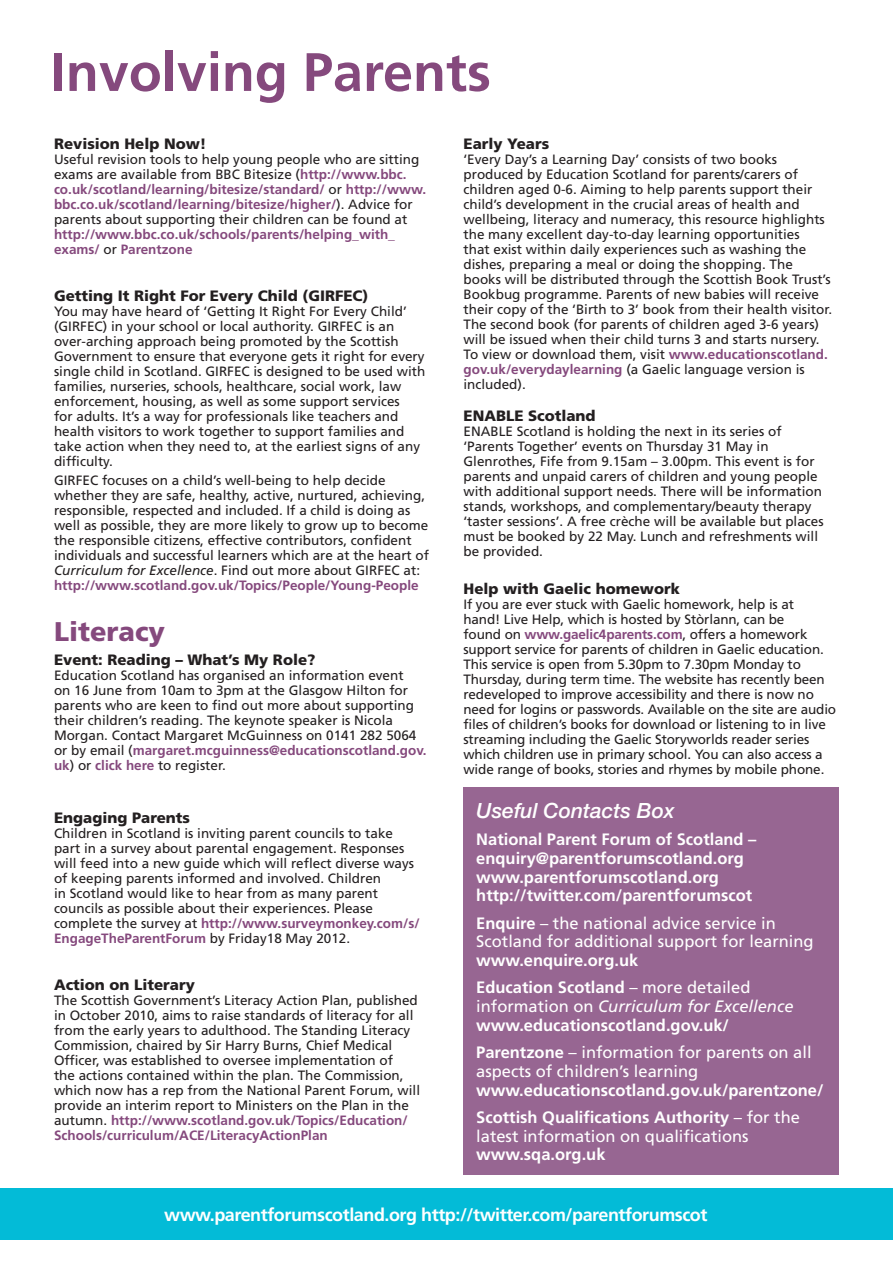
<style>
.page{position:relative;width:893px;height:1263px;background:#fff}
.page>*{position:absolute;margin:0;border:0;box-sizing:border-box;transform-origin:0 0}
.t1{font:700 54px "Frutiger";color:#85497d}
.t2{font:900 27px "Frutiger";color:#85497d}
.t3{font:italic 500 21px "Helvetica Neue LT";color:#fff}
.t4{font:700 18px "Frutiger";letter-spacing:-.025em;color:#fff}
.t5{font:700 16.5px/18.8px "Frutiger";color:#fff}
.t6{font:16.5px/18.8px "Frutiger";color:#fff}
.t7{font:900 15px "Frutiger";color:#231f20}
.t8{font:13.5px/15px "Frutiger";color:#231f20}
.t9{font:700 13.5px/15px "Frutiger";color:#85497d}
.s1{font-weight:700;color:#85497d}
.s2{font-weight:400;color:#231f20}
.s3{font-style:italic}
.s4{font-weight:700}
.s5{font-weight:400}
.s6{font-weight:400;font-style:italic}
</style>
<div class="page">
<div style="left:463px;top:788px;width:376px;height:387px;background:#976692"></div>
<div style="left:0;top:1188px;width:893px;height:51px;background:#03bbd7"></div>
<h1 class="t1" style="left:51px;top:40px;width:442px">Involving Parents</h1>
<p class="t7" style="left:54px;top:135px;width:154px">Revision Help Now!</p>
<p class="t8" style="left:54px;top:152px;width:374px">Useful revision tools to help young people who are sitting exams are available from BBC Bitesize (<span class="s1">http://www.bbc. co.uk/scotland/learning/bitesize/standard/</span> or <span class="s1">http://www. bbc.co.uk/scotland/learning/bitesize/higher/</span>). Advice for parents about supporting their children can be found at</p>
<p class="t9" style="left:54px;top:227px;width:343px">http://www.bbc.co.uk/schools/parents/helping_with_ exams/ <span class="s2">or</span> Parentzone</p>
<p class="t7" style="left:54px;top:287px;width:316px">Getting It Right For Every Child (GIRFEC)</p>
<p class="t8" style="left:54px;top:304px;width:373px">You may have heard of ‘Getting It Right For Every Child’ (GIRFEC) in your school or local authority. GIRFEC is an over-arching approach being promoted by the Scottish Government to ensure that everyone gets it right for every single child in Scotland. GIRFEC is designed to be used with families, nurseries, schools, healthcare, social work, law enforcement, housing, as well as some support services<br>for adults. It’s a way for professionals like teachers and health visitors to work together to support families and take action when they need to, at the earliest signs of any difficulty.</p>
<p class="t8" style="left:54px;top:473px;width:377px">GIRFEC focuses on a child’s well-being to help decide whether they are safe, healthy, active, nurtured, achieving, responsible, respected and included. If a child is doing as well as possible, they are more likely to grow up to become the responsible citizens, effective contributors, confident individuals and successful learners which are at the heart of <span class="s3">Curriculum for Excellence</span>. Find out more about GIRFEC at: <span class="s1">http://www.scotland.gov.uk/Topics/People/Young-People</span></p>
<h2 class="t2" style="left:54px;top:615px;width:112px">Literacy</h2>
<p class="t7" style="left:54px;top:650px;width:263px">Event: Reading – What’s My Role?</p>
<p class="t8" style="left:54px;top:667px;width:374px">Education Scotland has organised an information event<br>on 16 June from 10am to 3pm at the Glasgow Hilton for parents who are keen to find out more about supporting their children’s reading. The keynote speaker is Nicola Morgan. Contact Margaret McGuinness on 0141 282 5064 or by email (<span class="s1">margaret.mcguinness@educationscotland.gov. uk</span>) or <span class="s1">click here</span> to register.</p>
<p class="t7" style="left:54px;top:808px;width:138px">Engaging Parents</p>
<p class="t8" style="left:54px;top:825px;width:367px">Children in Scotland is inviting parent councils to take part in a survey about parental engagement. Responses will feed into a new guide which will reflect diverse ways of keeping parents informed and involved. Children<br>in Scotland would like to hear from as many parent councils as possible about their experiences. Please complete the survey at <span class="s1">http://www.surveymonkey.com/s/ EngageTheParentForum</span> by Friday18 May 2012.</p>
<p class="t7" style="left:54px;top:975px;width:142px">Action on Literary</p>
<p class="t8" style="left:54px;top:992px;width:368px">The Scottish Government’s Literacy Action Plan, published in October 2010, aims to raise standards of literacy for all from the early years to adulthood. The Standing Literacy Commission, chaired by Sir Harry Burns, Chief Medical Officer, was established to oversee implementation of<br>the actions contained within the plan. The Commission, which now has a rep from the National Parent Forum, will provide an interim report to Ministers on the Plan in the autumn. <span class="s1">http://www.scotland.gov.uk/Topics/Education/ Schools/curriculum/ACE/LiteracyActionPlan</span></p>
<p class="t7" style="left:463px;top:135px;width:87px">Early Years</p>
<p class="t8" style="left:463px;top:152px;width:370px">‘Every Day’s a Learning Day’ consists of two books produced by Education Scotland for parents/carers of children aged 0-6. Aiming to help parents support their child’s development in the crucial areas of health and wellbeing, literacy and numeracy, this resource highlights the many excellent day-to-day learning opportunities<br>that exist within daily experiences such as washing the dishes, preparing a meal or doing the shopping. The books will be distributed through the Scottish Book Trust’s Bookbug programme. Parents of new babies will receive their copy of the ‘Birth to 3’ book from their health visitor.<br>The second book (for parents of children aged 3-6 years) will be issued when their child turns 3 and starts nursery.<br>To view or download them, visit <span class="s1">www.educationscotland. gov.uk/everydaylearning</span> (a Gaelic language version is included).</p>
<p class="t7" style="left:463px;top:407px;width:134px">ENABLE Scotland</p>
<p class="t8" style="left:463px;top:424px;width:362px">ENABLE Scotland is holding the next in its series of ‘Parents Together’ events on Thursday 31 May in Glenrothes, Fife from 9.15am – 3.00pm. This event is for parents and unpaid carers of children and young people with additional support needs. There will be information stands, workshops, and complementary/beauty therapy ‘taster sessions’. A free crèche will be available but places must be booked by 22 May. Lunch and refreshments will be provided.</p>
<p class="t7" style="left:463px;top:580px;width:218px">Help with Gaelic homework</p>
<p class="t8" style="left:463px;top:597px;width:374px">If you are ever stuck with Gaelic homework, help is at<br>hand! Live Help, which is hosted by Stòrlann, can be<br>found on <span class="s1">www.gaelic4parents.com</span>, offers a homework support service for parents of children in Gaelic education.<br>This service is open from 5.30pm to 7.30pm Monday to Thursday, during term time. The website has recently been redeveloped to improve accessibility and there is now no need for logins or passwords. Available on the site are audio files of children’s books for download or listening to in live streaming including the Gaelic Storyworlds reader series which children use in primary school. You can also access a wide range of books, stories and rhymes by mobile phone.</p>
<h3 class="t3" style="left:476px;top:798px;width:200px">Useful Contacts Box</h3>
<p class="t5" style="left:476px;top:830px;width:282px">National Parent Forum of Scotland – enquiry@parentforumscotland.org www.parentforumscotland.org http://twitter.com/parentforumscot</p>
<p class="t6" style="left:476px;top:913px;width:339px"><span class="s4">Enquire</span> – the national advice service in<br>Scotland for additional support for learning</p>
<p class="t5" style="left:476px;top:946px;width:276px;line-height:27.3px">www.enquire.org.uk<br>Education Scotland <span class="s5">– more detailed</span></p>
<p class="t5" style="left:476px;top:997px;width:319px"><span class="s5">information on</span> <span class="s6">Curriculum for Excellence </span>www.educationscotland.gov.uk/</p>
<p class="t6" style="left:476px;top:1043px;width:337px"><span class="s4">Parentzone</span> – information for parents on all aspects of children’s learning</p>
<p class="t5" style="left:476px;top:1076px;width:349px;line-height:27.3px">www.educationscotland.gov.uk/parentzone/<br>Scottish Qualifications Authority <span class="s5">– for the</span></p>
<p class="t6" style="left:476px;top:1126px;width:274px">latest information on qualifications</p>
<p class="t5" style="left:476px;top:1145px;width:131px">www.sqa.org.uk</p>
<h3 class="t4" style="left:164px;top:1204px;width:545px">www.parentforumscotland.org http://twitter.com/parentforumscot</h3>
</div>
